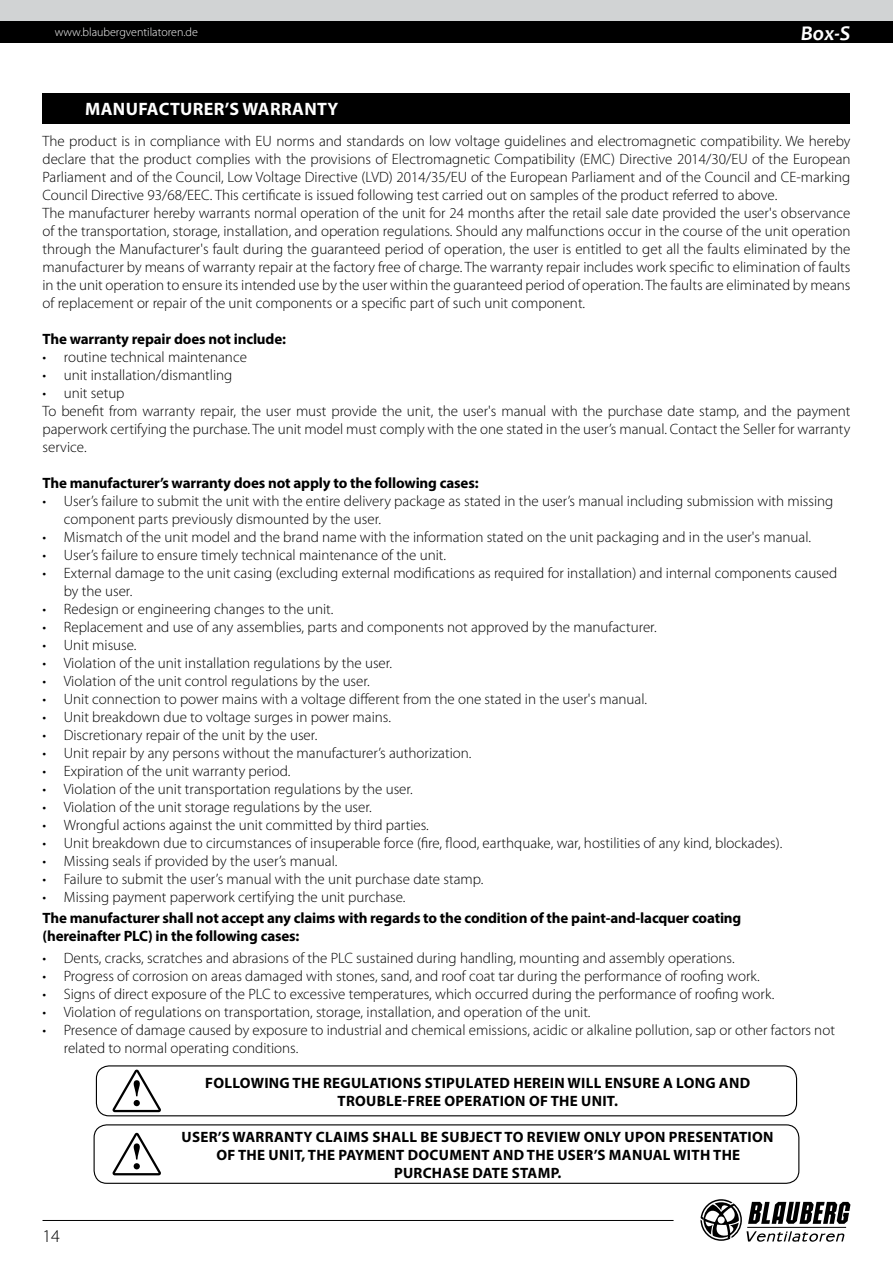
<style>
.page{position:relative;width:893px;height:1263px;background:#fff}
.page>*{position:absolute;margin:0;border:0;box-sizing:border-box;transform-origin:0 0}
.t1{font:italic 700 21px "Candara";color:#fff}
.t2{font:700 18px "Myriad Pro";letter-spacing:.02em;color:#fff}
.t3{font:300 18px "Myriad Pro";color:#000}
.t4{font:300 15px/18px "Myriad Pro";color:#000}
.t5{font:700 15px/18px "Myriad Pro";letter-spacing:.02em;color:#000;text-align:center}
.t6{font:700 15px/18px "Myriad Pro";letter-spacing:-.01em;color:#000}
.t7{font:300 12px "Myriad Pro";color:#fff}
</style>
<div class="page">
<div style="left:0;top:0;width:893px;height:21px;background:#d1d3d4"></div>
<div style="left:0;top:21px;width:893px;height:22px;background:#000"></div>
<svg style="left:700px;top:1199px;width:150px;height:43px"></svg>
<hr style="left:43px;top:1220px;width:631px;height:1px;background:#000">
<div style="left:43px;top:93px;width:807px;height:31px;background:#000"></div>
<div style="left:96px;top:1065px;width:701px;height:51px;border:1px solid #000;border-radius:13px"></div>
<svg style="left:112px;top:1069px;width:49px;height:43px"></svg>
<div style="left:94px;top:1124px;width:705px;height:60px;border:1px solid #000;border-radius:13px"></div>
<svg style="left:112px;top:1133px;width:49px;height:42px"></svg>
<p class="t7" style="left:55px;top:26px;width:145px">www.blaubergventilatoren.de</p>
<h1 class="t1" style="left:801px;top:20px;width:50px">Box-S</h1>
<p class="t2" style="left:85px;top:97px;width:255px">MANUFACTURER’S WARRANTY</p>
<p class="t4" style="left:43px;top:132px;width:809px">The product is in compliance with EU norms and standards on low voltage guidelines and electromagnetic compatibility. We hereby declare that the product complies with the provisions of Electromagnetic Compatibility (EMC) Directive 2014/30/EU of the European Parliament and of the Council, Low Voltage Directive (LVD) 2014/35/EU of the European Parliament and of the Council and CE-marking Council Directive 93/68/EEC. This certificate is issued following test carried out on samples of the product referred to above.<br>The manufacturer hereby warrants normal operation of the unit for 24 months after the retail sale date provided the user's observance of the transportation, storage, installation, and operation regulations. Should any malfunctions occur in the course of the unit operation through the Manufacturer's fault during the guaranteed period of operation, the user is entitled to get all the faults eliminated by the manufacturer by means of warranty repair at the factory free of charge. The warranty repair includes work specific to elimination of faults in the unit operation to ensure its intended use by the user within the guaranteed period of operation. The faults are eliminated by means of replacement or repair of the unit components or a specific part of such unit component.</p>
<p class="t6" style="left:43px;top:329px;width:245px">The warranty repair does not include:</p>
<p class="t4" style="left:43px;top:348px;width:206px">• routine technical maintenance</p>
<p class="t4" style="left:43px;top:366px;width:191px">• unit installation/dismantling</p>
<p class="t4" style="left:43px;top:384px;width:809px">• unit setup<br>To benefit from warranty repair, the user must provide the unit, the user's manual with the purchase date stamp, and the payment paperwork certifying the purchase. The unit model must comply with the one stated in the user’s manual. Contact the Seller for warranty service.</p>
<p class="t6" style="left:43px;top:473px;width:438px">The manufacturer’s warranty does not apply to the following cases:</p>
<p class="t4" style="left:64px;top:492px;width:771px;text-indent:-21px">• User’s failure to submit the unit with the entire delivery package as stated in the user’s manual including submission with missing component parts previously dismounted by the user.</p>
<p class="t4" style="left:43px;top:528px;width:770px">• Mismatch of the unit model and the brand name with the information stated on the unit packaging and in the user's manual.</p>
<p class="t4" style="left:43px;top:546px;width:405px">• User’s failure to ensure timely technical maintenance of the unit.</p>
<p class="t4" style="left:64px;top:564px;width:775px;text-indent:-21px">• External damage to the unit casing (excluding external modifications as required for installation) and internal components caused by the user.</p>
<p class="t4" style="left:43px;top:600px;width:292px">• Redesign or engineering changes to the unit.</p>
<p class="t4" style="left:43px;top:618px;width:616px">• Replacement and use of any assemblies, parts and components not approved by the manufacturer.</p>
<p class="t4" style="left:43px;top:636px;width:96px">• Unit misuse.</p>
<p class="t4" style="left:43px;top:654px;width:351px">• Violation of the unit installation regulations by the user.</p>
<p class="t4" style="left:43px;top:672px;width:329px">• Violation of the unit control regulations by the user.</p>
<p class="t4" style="left:43px;top:690px;width:606px">• Unit connection to power mains with a voltage different from the one stated in the user's manual.</p>
<p class="t4" style="left:43px;top:708px;width:350px">• Unit breakdown due to voltage surges in power mains.</p>
<p class="t4" style="left:43px;top:726px;width:276px">• Discretionary repair of the unit by the user.</p>
<p class="t4" style="left:43px;top:744px;width:430px">• Unit repair by any persons without the manufacturer’s authorization.</p>
<p class="t4" style="left:43px;top:762px;width:249px">• Expiration of the unit warranty period.</p>
<p class="t4" style="left:43px;top:780px;width:372px">• Violation of the unit transportation regulations by the user.</p>
<p class="t4" style="left:43px;top:798px;width:331px">• Violation of the unit storage regulations by the user.</p>
<p class="t4" style="left:43px;top:816px;width:388px">• Wrongful actions against the unit committed by third parties.</p>
<p class="t4" style="left:43px;top:834px;width:741px">• Unit breakdown due to circumstances of insuperable force (fire, flood, earthquake, war, hostilities of any kind, blockades).</p>
<p class="t4" style="left:43px;top:852px;width:296px">• Missing seals if provided by the user’s manual.</p>
<p class="t4" style="left:43px;top:870px;width:442px">• Failure to submit the user’s manual with the unit purchase date stamp.</p>
<p class="t4" style="left:43px;top:888px;width:364px">• Missing payment paperwork certifying the unit purchase.</p>
<p class="t6" style="left:43px;top:908px;width:700px">The manufacturer shall not accept any claims with regards to the condition of the paint-and-lacquer coating (hereinafter PLC) in the following cases:</p>
<p class="t4" style="left:43px;top:949px;width:694px">• Dents, cracks, scratches and abrasions of the PLC sustained during handling, mounting and assembly operations.</p>
<p class="t4" style="left:43px;top:967px;width:719px">• Progress of corrosion on areas damaged with stones, sand, and roof coat tar during the performance of roofing work.</p>
<p class="t4" style="left:43px;top:985px;width:733px">• Signs of direct exposure of the PLC to excessive temperatures, which occurred during the performance of roofing work.</p>
<p class="t4" style="left:43px;top:1003px;width:550px">• Violation of regulations on transportation, storage, installation, and operation of the unit.</p>
<p class="t4" style="left:64px;top:1021px;width:773px;text-indent:-21px">• Presence of damage caused by exposure to industrial and chemical emissions, acidic or alkaline pollution, sap or other factors not related to normal operating conditions.</p>
<p class="t3" style="left:43px;top:1226px;width:19px">14</p>
<p class="t5" style="left:205px;top:1073px;width:547px">FOLLOWING THE REGULATIONS STIPULATED HEREIN WILL ENSURE A LONG AND<br>TROUBLE-FREE OPERATION OF THE UNIT.</p>
<p class="t5" style="left:182px;top:1127px;width:593px">USER’S WARRANTY CLAIMS SHALL BE SUBJECT TO REVIEW ONLY UPON PRESENTATION<br>OF THE UNIT, THE PAYMENT DOCUMENT AND THE USER’S MANUAL WITH THE<br>PURCHASE DATE STAMP.</p>
</div>
